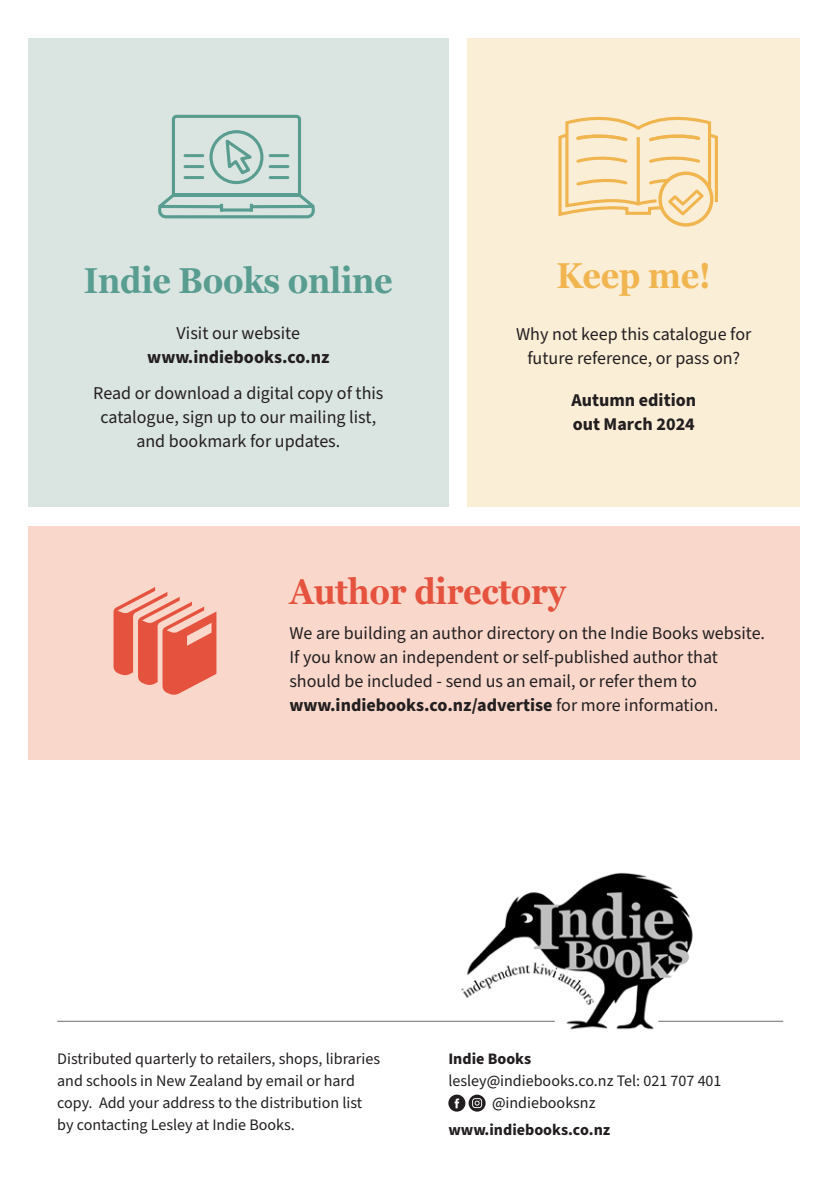
<style>
.page{position:relative;width:840px;height:1191px;background:#fff}
.page>*{position:absolute;margin:0;border:0;box-sizing:border-box;transform-origin:0 0}
.t1{font:700 36px "Georgia";letter-spacing:-.01em;color:#599d91;scale:.9 1}
.t2{font:700 36px "Georgia";letter-spacing:-.01em;color:#e5533f;scale:.9 1}
.t3{font:700 36px "Georgia";letter-spacing:-.01em;color:#f1b550;scale:.9 1}
.t4{font:18px/24px "Source Sans Pro";color:#231f20;text-align:center}
.t5{font:700 18px/24px "Source Sans Pro";color:#231f20;text-align:center}
.t6{font:16px/22px "Source Sans Pro";color:#231f20}
.t7{font:700 16px "Source Sans Pro";color:#231f20}
.s1{font-weight:400}
.s2{font-weight:700}
</style>
<div class="page">
<div style="left:28px;top:38px;width:420px;height:468px;background:#dae5e2"></div>
<div style="left:28px;top:527px;width:771px;height:233px;background:#f9d8cb"></div>
<div style="left:467px;top:38px;width:332px;height:468px;background:#fbeed6"></div>
<svg style="left:448px;top:1094px;width:37px;height:17px"></svg>
<img style="left:426px;top:872px;width:310px;height:158px">
<hr style="left:57px;top:1020px;width:497px;height:1px;background:#6c6d70">
<hr style="left:658px;top:1020px;width:124px;height:1px;background:#6c6d70">
<svg style="left:659px;top:173px;width:52px;height:52px"></svg>
<div style="left:658px;top:171px;width:55px;height:56px;border:3px solid #f1b550;border-radius:50%"></div>
<svg style="left:558px;top:116px;width:160px;height:102px"></svg>
<svg style="left:158px;top:114px;width:157px;height:105px"></svg>
<svg style="left:113px;top:587px;width:103px;height:108px"></svg>
<p class="t1" style="left:84px;top:253px;width:344px">Indie Books online</p>
<p class="t5" style="left:147px;top:322px;width:184px"><span class="s1">Visit our website </span>www.indiebooks.co.nz</p>
<p class="t4" style="left:93px;top:381px;width:291px">Read or download a digital copy of this catalogue, sign up to our mailing list, and bookmark for updates.</p>
<p class="t3" style="left:556px;top:248px;width:173px">Keep me!</p>
<p class="t4" style="left:516px;top:323px;width:236px">Why not keep this catalogue for future reference, or pass on?</p>
<p class="t5" style="left:571px;top:388px;width:126px;text-align:left">Autumn edition out March 2024</p>
<p class="t2" style="left:289px;top:564px;width:308px">Author directory</p>
<p class="t4" style="left:289px;top:622px;width:477px;text-align:left">We are building an author directory on the Indie Books website.<br>If you know an independent or self-published author that should be included - send us an email, or refer them to <span class="s2">www.indiebooks.co.nz/advertise</span> for more information.</p>
<p class="t6" style="left:57px;top:1047px;width:324px">Distributed quarterly to retailers, shops, libraries and schools in New Zealand by email or hard copy. Add your address to the distribution list by contacting Lesley at Indie Books.</p>
<p class="t7" style="left:448px;top:1047px;width:84px">Indie Books</p>
<p class="t6" style="left:448px;top:1069px;width:274px">lesley@indiebooks.co.nz Tel: 021 707 401</p>
<p class="t6" style="left:491px;top:1091px;width:105px">@indiebooksnz</p>
<p class="t7" style="left:448px;top:1119px;width:163px">www.indiebooks.co.nz</p>
</div>
